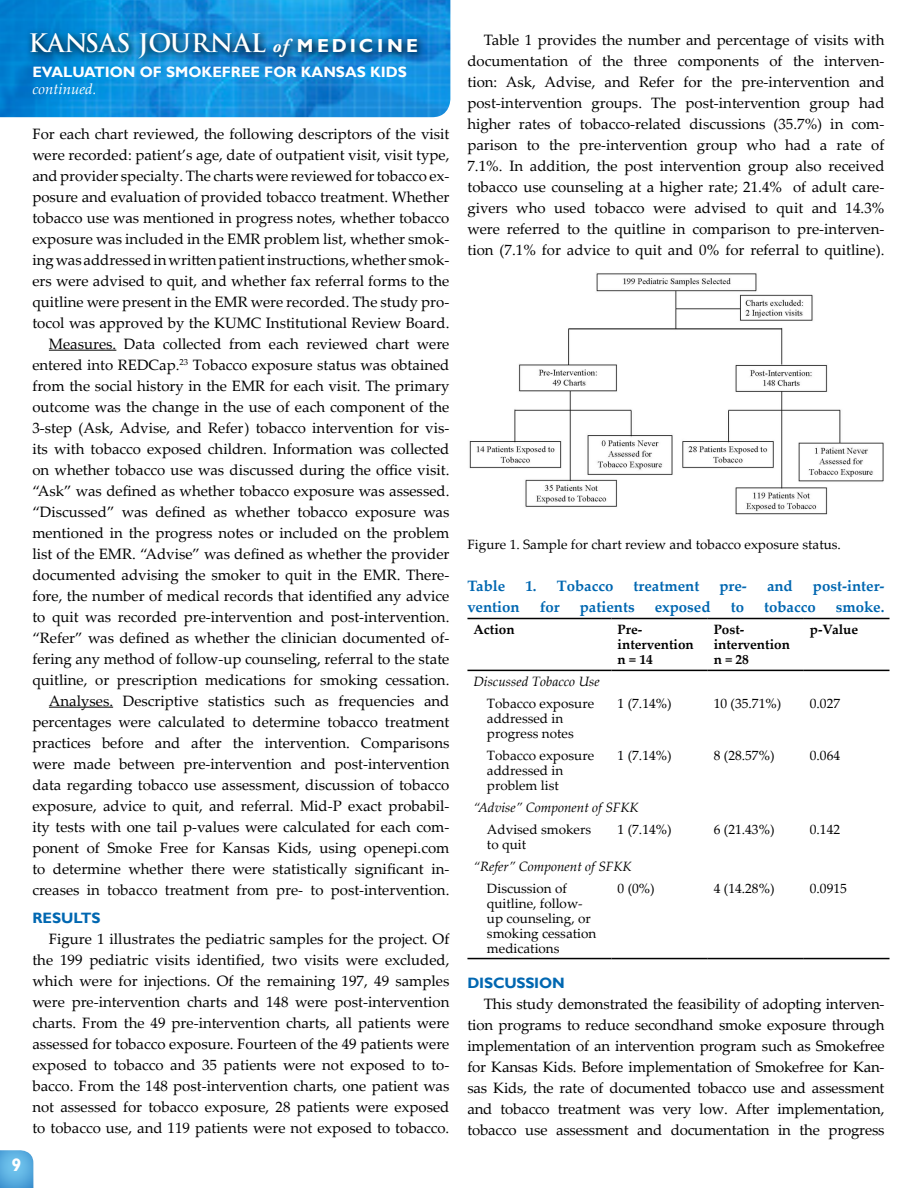
<style>
.page{position:relative;width:918px;height:1188px;background:#fff}
.page>*{position:absolute;margin:0;border:0;box-sizing:border-box;transform-origin:0 0}
.t1{font:700 24.9px "Trajan Pro";color:#fff}
.t2{font:700 18px "Gill Sans";color:#fff}
.t3{font:15px/21px "Palatino Linotype";color:#000;text-align:justify}
.t4{font:700 15px "Palatino Linotype";color:#0067b1}
.t5{font:700 15px "Gill Sans";color:#fff}
.t6{font:700 15px "Gill Sans";letter-spacing:-.01em;color:#0067b1}
.t7{font:italic 15px "Palatino Linotype";color:#fff}
.Article_Heading{font:13.5px/15px "Palatino Linotype";color:#000}
.Article_Heading-2{font:italic 13.5px "Palatino Linotype";color:#000}
.Article_Heading-3{font:700 13.5px "Palatino Linotype";color:#000}
.s1{font-family:"Adobe Garamond Pro";font-style:italic;font-size:18.75px}
.s2{font-family:"Gill Sans";font-size:18.75px}
</style>
<div class="page">
<img style="left:0;top:0;width:450px;height:117px">
<svg style="left:0;top:1150px;width:34px;height:38px"></svg>
<svg style="left:26px;top:27px;width:402px;height:41px;background:#107abd"></svg>
<hr style="left:49px;top:350px;width:67px;height:1px;background:#000">
<hr style="left:49px;top:707px;width:64px;height:1px;background:#000">
<hr style="left:467px;top:618px;width:145px;height:1px;background:#000">
<hr style="left:612px;top:618px;width:96px;height:1px;background:#000">
<hr style="left:708px;top:618px;width:96px;height:1px;background:#000">
<hr style="left:804px;top:618px;width:86px;height:1px;background:#000">
<hr style="left:467px;top:958px;width:145px;height:1px;background:#000">
<hr style="left:612px;top:958px;width:96px;height:1px;background:#000">
<hr style="left:708px;top:958px;width:96px;height:1px;background:#000">
<hr style="left:804px;top:958px;width:86px;height:1px;background:#000">
<hr style="left:467px;top:670px;width:145px;height:1px;background:#000">
<hr style="left:612px;top:670px;width:96px;height:1px;background:#000">
<hr style="left:708px;top:670px;width:96px;height:1px;background:#000">
<hr style="left:804px;top:670px;width:86px;height:1px;background:#000">
<img style="left:469px;top:272px;width:415px;height:243px">
<p class="t2" style="left:11px;top:1154px;width:11px">9</p>
<p class="t1" style="left:28px;top:28px;width:391px">KANSAS JOURNAL <span class="s1">of</span> <span class="s2">M EDIC I N E</span></p>
<p class="t5" style="left:32px;top:63px;width:376px">EVALUATION OF SMOKEFREE FOR KANSAS KIDS</p>
<p class="t7" style="left:32px;top:78px;width:66px">continued.</p>
<p class="t3" style="left:32px;top:122px;width:419px">For each chart reviewed, the following descriptors of the visit were recorded: patient’s age, date of outpatient visit, visit type, and provider specialty. The charts were reviewed for tobacco ex&shy;posure and evaluation of provided tobacco treatment. Whether tobacco use was mentioned in progress notes, whether tobacco exposure was included in the EMR problem list, whether smok&shy;ing was addressed in written patient instructions, whether smok&shy;ers were advised to quit, and whether fax referral forms to the quitline were present in the EMR were recorded. The study pro&shy;tocol was approved by the KUMC Institutional Review Board.</p>
<p class="t3" style="left:32px;top:332px;width:419px;text-indent:16px">Measures. Data collected from each reviewed chart were entered into REDCap.<sup>23</sup> Tobacco exposure status was obtained from the social history in the EMR for each visit. The primary outcome was the change in the use of each component of the 3-step (Ask, Advise, and Refer) tobacco intervention for vis&shy;its with tobacco exposed children. Information was collected on whether tobacco use was discussed during the office visit. “Ask” was defined as whether tobacco exposure was assessed. “Discussed” was defined as whether tobacco exposure was mentioned in the progress notes or included on the problem list of the EMR. “Advise” was defined as whether the provider documented advising the smoker to quit in the EMR. There&shy;fore, the number of medical records that identified any advice to quit was recorded pre-intervention and post-intervention. “Refer” was defined as whether the clinician documented of&shy;fering any method of follow-up counseling, referral to the state quitline, or prescription medications for smoking cessation.</p>
<p class="t3" style="left:32px;top:689px;width:419px;text-indent:16px">Analyses. Descriptive statistics such as frequencies and percentages were calculated to determine tobacco treatment practices before and after the intervention. Comparisons were made between pre-intervention and post-intervention data regarding tobacco use assessment, discussion of tobacco exposure, advice to quit, and referral. Mid-P exact probabil&shy;ity tests with one tail p-values were calculated for each com&shy;ponent of Smoke Free for Kansas Kids, using openepi.com to determine whether there were statistically significant in&shy;creases in tobacco treatment from pre- to post-intervention.</p>
<p class="t6" style="left:32px;top:909px;width:70px">RESULTS</p>
<p class="t3" style="left:32px;top:928px;width:419px;text-indent:16px">Figure 1 illustrates the pediatric samples for the project. Of the 199 pediatric visits identified, two visits were excluded, which were for injections. Of the remaining 197, 49 samples were pre-intervention charts and 148 were post-intervention charts. From the 49 pre-intervention charts, all patients were assessed for tobacco exposure. Fourteen of the 49 patients were exposed to tobacco and 35 patients were not exposed to to&shy;bacco. From the 148 post-intervention charts, one patient was not assessed for tobacco exposure, 28 patients were exposed to tobacco use, and 119 patients were not exposed to tobacco.</p>
<p class="t3" style="left:467px;top:29px;width:419px;text-indent:16px">Table 1 provides the number and percentage of visits with documentation of the three components of the interven&shy;tion: Ask, Advise, and Refer for the pre-intervention and post-intervention groups. The post-intervention group had higher rates of tobacco-related discussions (35.7%) in com&shy;parison to the pre-intervention group who had a rate of 7.1%. In addition, the post intervention group also received tobacco use counseling at a higher rate; 21.4% of adult care&shy;givers who used tobacco were advised to quit and 14.3% were referred to the quitline in comparison to pre-interven&shy;tion (7.1% for advice to quit and 0% for referral to quitline).</p>
<p class="Article_Heading" style="left:467px;top:536px;width:375px">Figure 1. Sample for chart review and tobacco exposure status.</p>
<p class="t4" style="left:467px;top:575px;width:39px">Table</p>
<p class="t4" style="left:525px;top:575px;width:89px">1. Tobacco</p>
<p class="t4" style="left:634px;top:575px;width:67px">treatment</p>
<p class="t4" style="left:719px;top:575px;width:29px">pre-</p>
<p class="t4" style="left:767px;top:575px;width:27px">and</p>
<p class="t4" style="left:813px;top:575px;width:73px">post-inter-</p>
<p class="t4" style="left:467px;top:596px;width:54px">vention</p>
<p class="t4" style="left:540px;top:596px;width:22px">for</p>
<p class="t4" style="left:580px;top:596px;width:56px">patients</p>
<p class="t4" style="left:655px;top:596px;width:57px">exposed</p>
<p class="t4" style="left:731px;top:596px;width:15px">to</p>
<p class="t4" style="left:764px;top:596px;width:53px">tobacco</p>
<p class="t4" style="left:836px;top:596px;width:50px">smoke.</p>
<h2 class="Article_Heading-3" style="left:473px;top:620px;width:43px">Action</h2>
<h2 class="Article_Heading-3" style="left:618px;top:620px;width:26px">Pre-</h2>
<h2 class="Article_Heading-3" style="left:618px;top:635px;width:78px">intervention</h2>
<h2 class="Article_Heading-3" style="left:618px;top:650px;width:37px">n = 14</h2>
<h2 class="Article_Heading-3" style="left:810px;top:620px;width:50px">p-Value</h2>
<h2 class="Article_Heading-3" style="left:714px;top:620px;width:32px">Post-</h2>
<h2 class="Article_Heading-3" style="left:714px;top:635px;width:78px">intervention</h2>
<h2 class="Article_Heading-3" style="left:714px;top:650px;width:37px">n = 28</h2>
<h2 class="Article_Heading-2" style="left:473px;top:672px;width:128px">Discussed Tobacco Use</h2>
<h2 class="Article_Heading" style="left:487px;top:696px;width:109px">Tobacco exposure addressed in</h2>
<h2 class="Article_Heading" style="left:487px;top:726px;width:88px">progress notes</h2>
<h2 class="Article_Heading" style="left:618px;top:696px;width:56px">1 (7.14%)</h2>
<h2 class="Article_Heading" style="left:714px;top:696px;width:69px">10 (35.71%)</h2>
<h2 class="Article_Heading" style="left:810px;top:696px;width:32px">0.027</h2>
<h2 class="Article_Heading" style="left:487px;top:747px;width:109px">Tobacco exposure addressed in</h2>
<h2 class="Article_Heading" style="left:487px;top:777px;width:73px">problem list</h2>
<h2 class="Article_Heading" style="left:618px;top:747px;width:56px">1 (7.14%)</h2>
<h2 class="Article_Heading" style="left:714px;top:747px;width:62px">8 (28.57%)</h2>
<h2 class="Article_Heading" style="left:810px;top:747px;width:32px">0.064</h2>
<h2 class="Article_Heading-2" style="left:473px;top:798px;width:166px">“Advise” Component of SFKK</h2>
<h2 class="Article_Heading" style="left:487px;top:821px;width:106px">Advised smokers to quit</h2>
<h2 class="Article_Heading" style="left:618px;top:821px;width:56px">1 (7.14%)</h2>
<h2 class="Article_Heading" style="left:714px;top:821px;width:62px">6 (21.43%)</h2>
<h2 class="Article_Heading" style="left:810px;top:821px;width:32px">0.142</h2>
<h2 class="Article_Heading-2" style="left:473px;top:856px;width:159px">“Refer” Component of SFKK</h2>
<h2 class="Article_Heading" style="left:487px;top:880px;width:111px">Discussion of quitline, follow&shy;up counseling, or smoking cessation medications</h2>
<h2 class="Article_Heading" style="left:618px;top:880px;width:39px">0 (0%)</h2>
<h2 class="Article_Heading" style="left:714px;top:880px;width:62px">4 (14.28%)</h2>
<h2 class="Article_Heading" style="left:810px;top:880px;width:39px">0.0915</h2>
<p class="t6" style="left:467px;top:974px;width:99px">DISCUSSION</p>
<p class="t3" style="left:467px;top:993px;width:419px;text-indent:16px">This study demonstrated the feasibility of adopting interven&shy;tion programs to reduce secondhand smoke exposure through implementation of an intervention program such as Smokefree for Kansas Kids. Before implementation of Smokefree for Kan&shy;sas Kids, the rate of documented tobacco use and assessment and tobacco treatment was very low. After implementation, tobacco use assessment and documentation in the progress</p>
</div>
